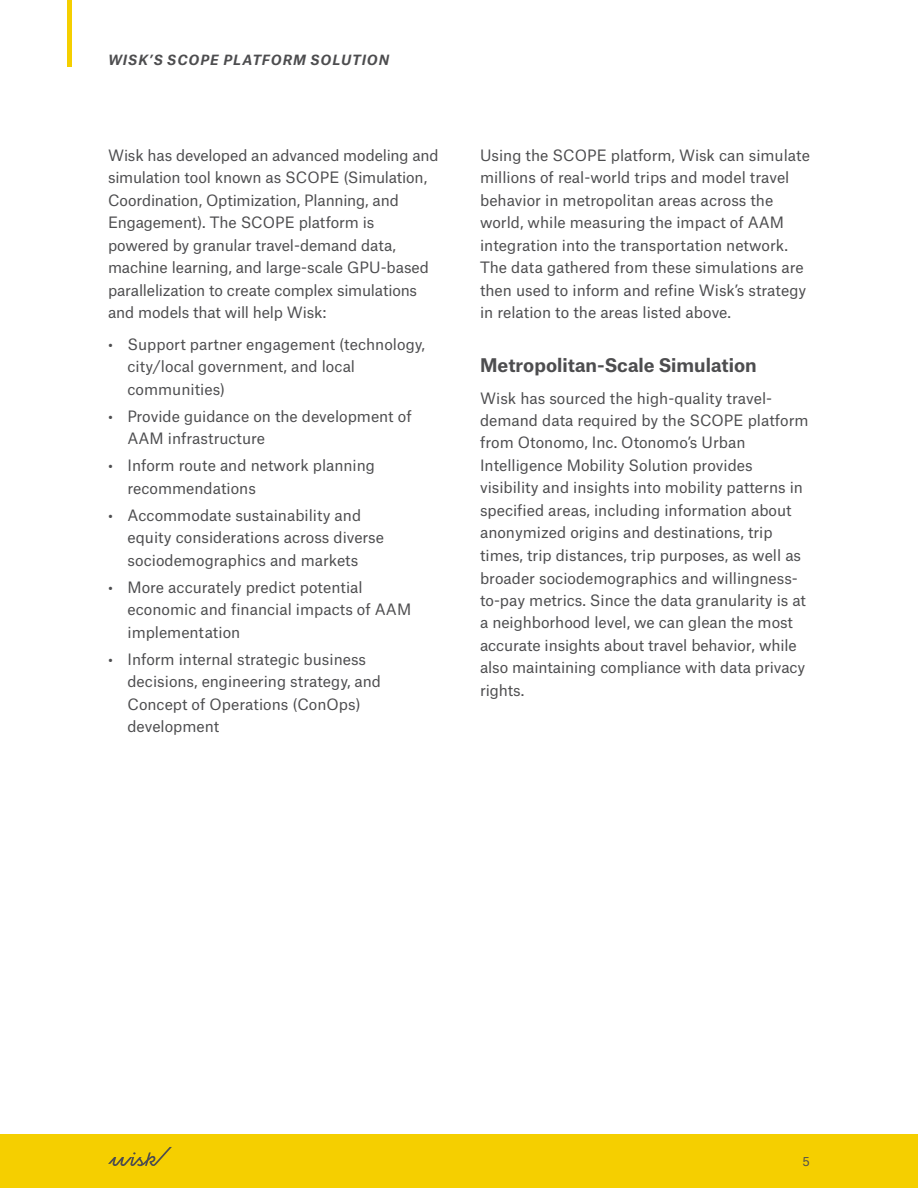
<style>
.page{position:relative;width:918px;height:1188px;background:#fff}
.page>*{position:absolute;margin:0;border:0;box-sizing:border-box;transform-origin:0 0}
.t1{font:700 18px "Atlas Grotesk";color:#4d4d4f}
.t2{font:15px/22.5px "Atlas Grotesk";color:#4d4d4f}
.t3{font:italic 700 13.5px "Atlas Grotesk";letter-spacing:.075em;color:#4d4d4f}
.t4{font:12px "Atlas Grotesk";color:#4d4d4f}
</style>
<div class="page">
<hr style="left:68px;top:0;width:4px;height:67px;background:#f5cf00">
<div style="left:0;top:1134px;width:918px;height:54px;background:#f5cf00"></div>
<svg style="left:108px;top:1147px;width:64px;height:19px"></svg>
<p class="t3" style="left:108px;top:49px;width:283px">WISK’S SCOPE PLATFORM SOLUTION</p>
<p class="t2" style="left:108px;top:142px;width:332px">Wisk has developed an advanced modeling and simulation tool known as SCOPE (Simulation, Coordination, Optimization, Planning, and Engagement). The SCOPE platform is powered by granular travel-demand data, machine learning, and large-scale GPU-based parallelization to create complex simulations and models that will help Wisk:</p>
<p class="t2" style="left:128px;top:331px;width:299px;text-indent:-20px">• Support partner engagement (technology, city/local government, and local communities)</p>
<p class="t2" style="left:128px;top:403px;width:286px;text-indent:-20px">• Provide guidance on the development of<br>AAM infrastructure</p>
<p class="t2" style="left:128px;top:453px;width:249px;text-indent:-20px">• Inform route and network planning recommendations</p>
<p class="t2" style="left:128px;top:502px;width:258px;text-indent:-20px">• Accommodate sustainability and equity considerations across diverse sociodemographics and markets</p>
<p class="t2" style="left:128px;top:574px;width:285px;text-indent:-20px">• More accurately predict potential economic and financial impacts of AAM implementation</p>
<p class="t2" style="left:128px;top:646px;width:255px;text-indent:-20px">• Inform internal strategic business decisions, engineering strategy, and<br>Concept of Operations (ConOps) development</p>
<p class="t2" style="left:480px;top:142px;width:331px">Using the SCOPE platform, Wisk can simulate millions of real-world trips and model travel behavior in metropolitan areas across the world, while measuring the impact of AAM integration into the transportation network.<br>The data gathered from these simulations are then used to inform and refine Wisk’s strategy in relation to the areas listed above.</p>
<p class="t1" style="left:480px;top:351px;width:278px">Metropolitan-Scale Simulation</p>
<p class="t2" style="left:480px;top:385px;width:330px">Wisk has sourced the high-quality travel&shy;demand data required by the SCOPE platform from Otonomo, Inc. Otonomo’s Urban Intelligence Mobility Solution provides visibility and insights into mobility patterns in specified areas, including information about anonymized origins and destinations, trip times, trip distances, trip purposes, as well as broader sociodemographics and willingness&shy;to-pay metrics. Since the data granularity is at a neighborhood level, we can glean the most accurate insights about travel behavior, while also maintaining compliance with data privacy rights.</p>
<p class="t4" style="left:803px;top:1152px;width:9px">5</p>
</div>
